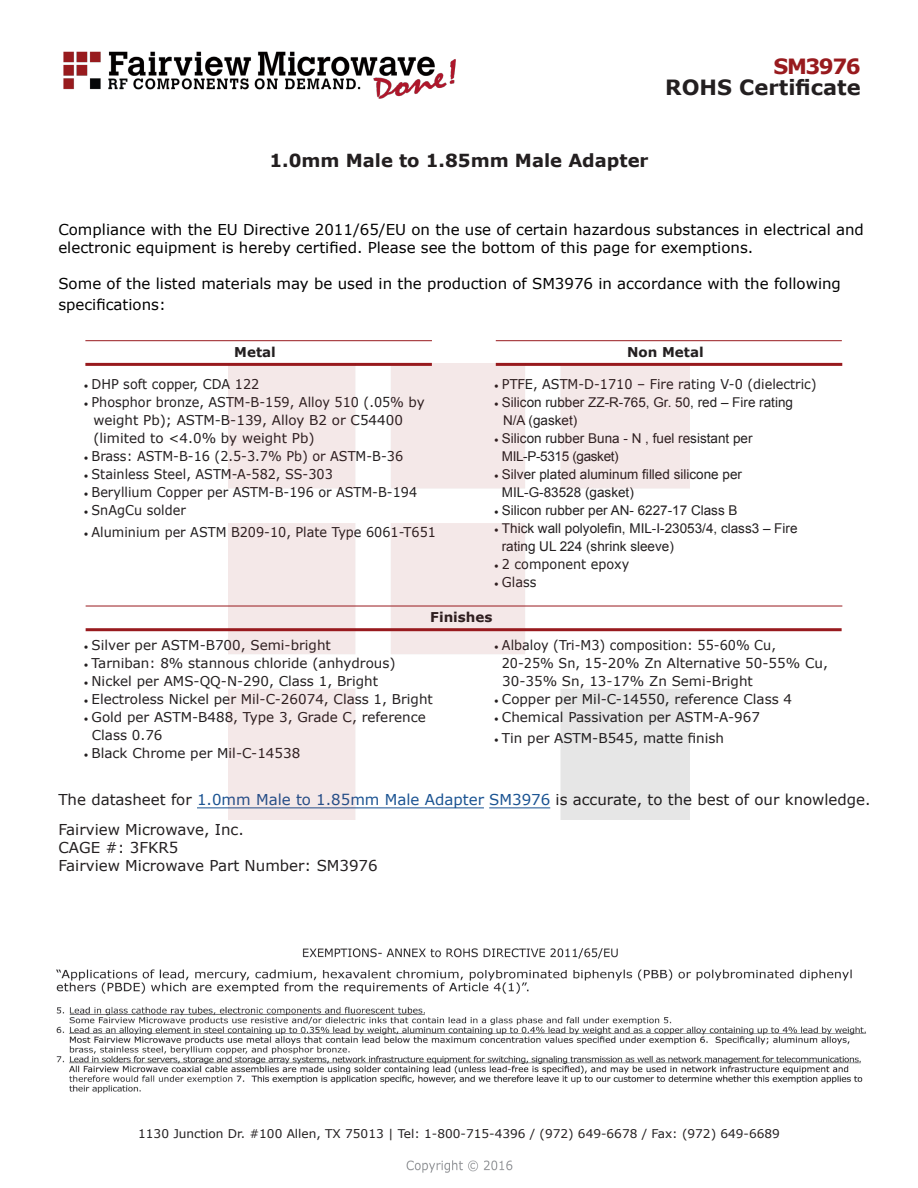
<style>
.page{position:relative;width:918px;height:1188px;background:#fff}
.page>*{position:absolute;margin:0;border:0;box-sizing:border-box;transform-origin:0 0}
.t1{font:700 21px "Verdana";color:#231f20}
.FM{font:700 21px "Verdana";letter-spacing:-.07em;color:#981a1e}
.Web_Description_Para{font:700 18px "Verdana";color:#231f20}
.Paragraph{font:15px/18px "Verdana";color:#000}
.Underlines_for_Links{font:15px "Verdana";color:#231f20}
.t2{font:13.5px/18px "Verdana";color:#231f20;scale:.95 1}
.t3{font:13.5px/18px "Verdana";color:#231f20}
.t4{font:13.5px/18px "Arial";color:#231f20}
.t5{font:700 13.5px "Verdana";color:#231f20}
.t6{font:12px "Verdana";color:#231f20}
.s1{font-size:9px}
.s2{font-family:"Verdana";font-size:9px}
.s3{color:#1a5392}
</style>
<div class="page">
<img style="left:57px;top:969px;width:809px;height:125px">
<img style="left:302px;top:948px;width:319px;height:22px">
<img style="left:69px;top:1006px;width:357px;height:10px">
<img style="left:406px;top:1160px;width:107px;height:13px">
<hr style="left:197px;top:807px;width:287px;height:1px;background:#1a5392">
<hr style="left:85px;top:340px;width:347px;height:1px;background:#981a1e">
<hr style="left:85px;top:363px;width:347px;height:3px;background:#981a1e">
<hr style="left:496px;top:340px;width:346px;height:1px;background:#981a1e">
<hr style="left:496px;top:363px;width:346px;height:3px;background:#981a1e">
<hr style="left:86px;top:606px;width:756px;height:1px;background:#981a1e">
<hr style="left:86px;top:628px;width:756px;height:3px;background:#981a1e">
<img style="left:63px;top:51px;width:393px;height:48px">
<img style="left:228px;top:364px;width:462px;height:456px">
<p class="FM" style="left:774px;top:52px;width:89px">SM3976</p>
<p class="t1" style="left:665px;top:73px;width:197px">ROHS Certificate</p>
<p class="Web_Description_Para" style="left:269px;top:148px;width:381px">1.0mm Male to 1.85mm Male Adapter</p>
<p class="Paragraph" style="left:58px;top:221px;width:807px">Compliance with the EU Directive 2011/65/EU on the use of certain hazardous substances in electrical and electronic equipment is hereby certified. Please see the bottom of this page for exemptions.</p>
<p class="Paragraph" style="left:58px;top:273px;width:784px;line-height:21px">Some of the listed materials may be used in the production of SM3976 in accordance with the following specifications:</p>
<p class="t5" style="left:234px;top:342px;width:43px">Metal</p>
<p class="t2" style="left:84px;top:375px;width:186px"><span class="s1">•</span> DHP soft copper, CDA 122</p>
<p class="t2" style="left:93px;top:393px;width:351px;text-indent:-10px"><span class="s1">•</span> Phosphor bronze, ASTM-B-159, Alloy 510 (.05% by weight Pb); ASTM-B-139, Alloy B2 or C54400 (limited to &lt;4.0% by weight Pb)</p>
<p class="t2" style="left:84px;top:447px;width:338px"><span class="s1">•</span> Brass: ASTM-B-16 (2.5-3.7% Pb) or ASTM-B-36</p>
<p class="t2" style="left:84px;top:465px;width:264px"><span class="s1">•</span> Stainless Steel, ASTM-A-582, SS-303</p>
<p class="t2" style="left:84px;top:483px;width:352px"><span class="s1">•</span> Beryllium Copper per ASTM-B-196 or ASTM-B-194</p>
<p class="t2" style="left:84px;top:501px;width:109px"><span class="s1">•</span> SnAgCu solder</p>
<p class="t2" style="left:84px;top:523px;width:372px"><span class="s1">•</span> Aluminium per ASTM B209-10, Plate Type 6061-T651</p>
<p class="t5" style="left:627px;top:342px;width:78px">Non Metal</p>
<p class="t2" style="left:494px;top:375px;width:341px"><span class="s1">•</span> PTFE, ASTM-D-1710 – Fire rating V-0 (dielectric)</p>
<p class="t4" style="left:503px;top:394px;width:292px;text-indent:-9px"><span class="s2">•</span> Silicon rubber ZZ-R-765, Gr. 50, red – Fire rating<br>N/A (gasket)</p>
<p class="t4" style="left:502px;top:430px;width:252px;text-indent:-8px"><span class="s2">•</span> Silicon rubber Buna - N , fuel resistant per<br>MIL-P-5315 (gasket)</p>
<p class="t4" style="left:502px;top:466px;width:242px;text-indent:-8px"><span class="s2">•</span> Silver plated aluminum filled silicone per<br>MIL-G-83528 (gasket)</p>
<p class="t4" style="left:494px;top:502px;width:245px"><span class="s2">•</span> Silicon rubber per AN- 6227-17 Class B</p>
<p class="t4" style="left:502px;top:520px;width:297px;text-indent:-8px"><span class="s2">•</span> Thick wall polyolefin, MIL-I-23053/4, class3 – Fire rating UL 224 (shrink sleeve)</p>
<p class="t2" style="left:494px;top:555px;width:144px"><span class="s1">•</span> 2 component epoxy</p>
<p class="t2" style="left:494px;top:573px;width:46px"><span class="s1">•</span> Glass</p>
<p class="t5" style="left:430px;top:608px;width:64px">Finishes</p>
<p class="t3" style="left:84px;top:636px;width:248px"><span class="s1">•</span> Silver per ASTM-B700, Semi-bright</p>
<p class="t3" style="left:84px;top:654px;width:313px"><span class="s1">•</span> Tarniban: 8% stannous chloride (anhydrous)</p>
<p class="t3" style="left:84px;top:672px;width:296px"><span class="s1">•</span> Nickel per AMS-QQ-N-290, Class 1, Bright</p>
<p class="t3" style="left:84px;top:690px;width:351px"><span class="s1">•</span> Electroless Nickel per Mil-C-26074, Class 1, Bright</p>
<p class="t3" style="left:92px;top:708px;width:335px;text-indent:-8px"><span class="s1">•</span> Gold per ASTM-B488, Type 3, Grade C, reference<br>Class 0.76</p>
<p class="t3" style="left:84px;top:744px;width:218px"><span class="s1">•</span> Black Chrome per Mil-C-14538</p>
<p class="t2" style="left:502px;top:636px;width:345px;text-indent:-8px"><span class="s1">•</span> Albaloy (Tri-M3) composition: 55-60% Cu,<br>20-25% Sn, 15-20% Zn Alternative 50-55% Cu,<br>30-35% Sn, 13-17% Zn Semi-Bright</p>
<p class="t3" style="left:494px;top:690px;width:299px"><span class="s1">•</span> Copper per Mil-C-14550, reference Class 4</p>
<p class="t3" style="left:494px;top:708px;width:267px"><span class="s1">•</span> Chemical Passivation per ASTM-A-967</p>
<p class="t3" style="left:494px;top:729px;width:231px"><span class="s1">•</span> Tin per ASTM-B545, matte finish</p>
<p class="Underlines_for_Links" style="left:58px;top:789px;width:814px">The datasheet for <span class="s3">1.0mm Male to 1.85mm Male Adapter SM3976</span> is accurate, to the best of our knowledge.</p>
<p class="Underlines_for_Links" style="left:58px;top:819px;width:187px">Fairview Microwave, Inc.</p>
<p class="Underlines_for_Links" style="left:58px;top:837px;width:121px">CAGE #: 3FKR5</p>
<p class="Underlines_for_Links" style="left:58px;top:855px;width:321px">Fairview Microwave Part Number: SM3976</p>
<p class="t6" style="left:138px;top:1125px;width:643px">1130 Junction Dr. #100 Allen, TX 75013 | Tel: 1-800-715-4396 / (972) 649-6678 / Fax: (972) 649-6689</p>
</div>
